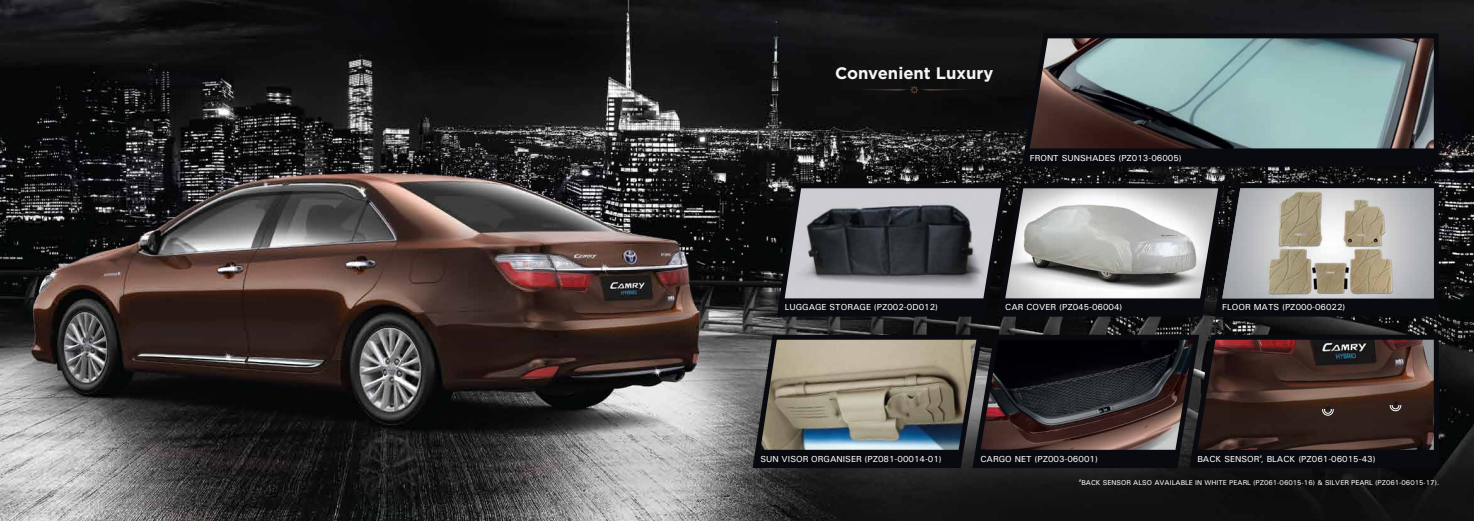
<style>
.page{position:relative;width:1474px;height:521px;background:#fff}
.page>*{position:absolute;margin:0;border:0;box-sizing:border-box;transform-origin:0 0}
.t1{font:700 16.62px "Gotham";color:#f5f5f5}
.t2{font:8.75px "Univers";color:#fff}
.t3{font:7px "Univers";color:#fff}
.t4{font:4.11px "Univers";color:#fff}
</style>
<div class="page">
<img style="left:0;top:0;width:1473px;height:521px">
<svg style="left:1021px;top:33px;width:417px;height:134px;background:#0c0d11"></svg>
<svg style="left:776px;top:183px;width:221px;height:134px;background:#0e0f13"></svg>
<svg style="left:752px;top:335px;width:437px;height:133px;background:#15161a"></svg>
<svg style="left:1189px;top:335px;width:249px;height:133px;background:#0d0e12"></svg>
<svg style="left:857px;top:86px;width:114px;height:8px"></svg>
<img style="left:980px;top:340px;width:213px;height:110px">
<svg style="left:997px;top:183px;width:441px;height:134px;background:#7a7b7b"></svg>
<img style="left:1222px;top:188px;width:211px;height:110px">
<img style="left:1029px;top:38px;width:404px;height:110px">
<img style="left:760px;top:340px;width:216px;height:110px">
<img style="left:784px;top:188px;width:217px;height:110px">
<img style="left:1197px;top:340px;width:236px;height:110px">
<svg style="left:1322px;top:410px;width:11px;height:5px"></svg>
<svg style="left:1389px;top:405px;width:12px;height:6px"></svg>
<h1 class="t1" style="left:835px;top:64px;width:160px">Convenient Luxury</h1>
<p class="t2" style="left:1029px;top:152px;width:153px">FRONT SUNSHADES (PZ013-06005)</p>
<p class="t2" style="left:784px;top:302px;width:155px">LUGGAGE STORAGE (PZ002-0D012)</p>
<p class="t2" style="left:1005px;top:302px;width:119px">CAR COVER (PZ045-06004)</p>
<p class="t2" style="left:1222px;top:302px;width:125px">FLOOR MATS (PZ000-06022)</p>
<p class="t4" style="left:1259px;top:454px;width:4px">#</p>
<p class="t3" style="left:1078px;top:478px;width:362px"><sup>#</sup>BACK SENSOR ALSO AVAILABLE IN WHITE PEARL (PZ061-06015-16) &amp; SILVER PEARL (PZ061-06015-17).</p>
<p class="t2" style="left:760px;top:453px;width:183px">SUN VISOR ORGANISER (PZ081-00014-01)</p>
<p class="t2" style="left:980px;top:453px;width:119px">CARGO NET (PZ003-06001)</p>
<p class="t2" style="left:1197px;top:453px;width:180px">BACK SENSOR , BLACK (PZ061-06015-43)</p>
</div>
